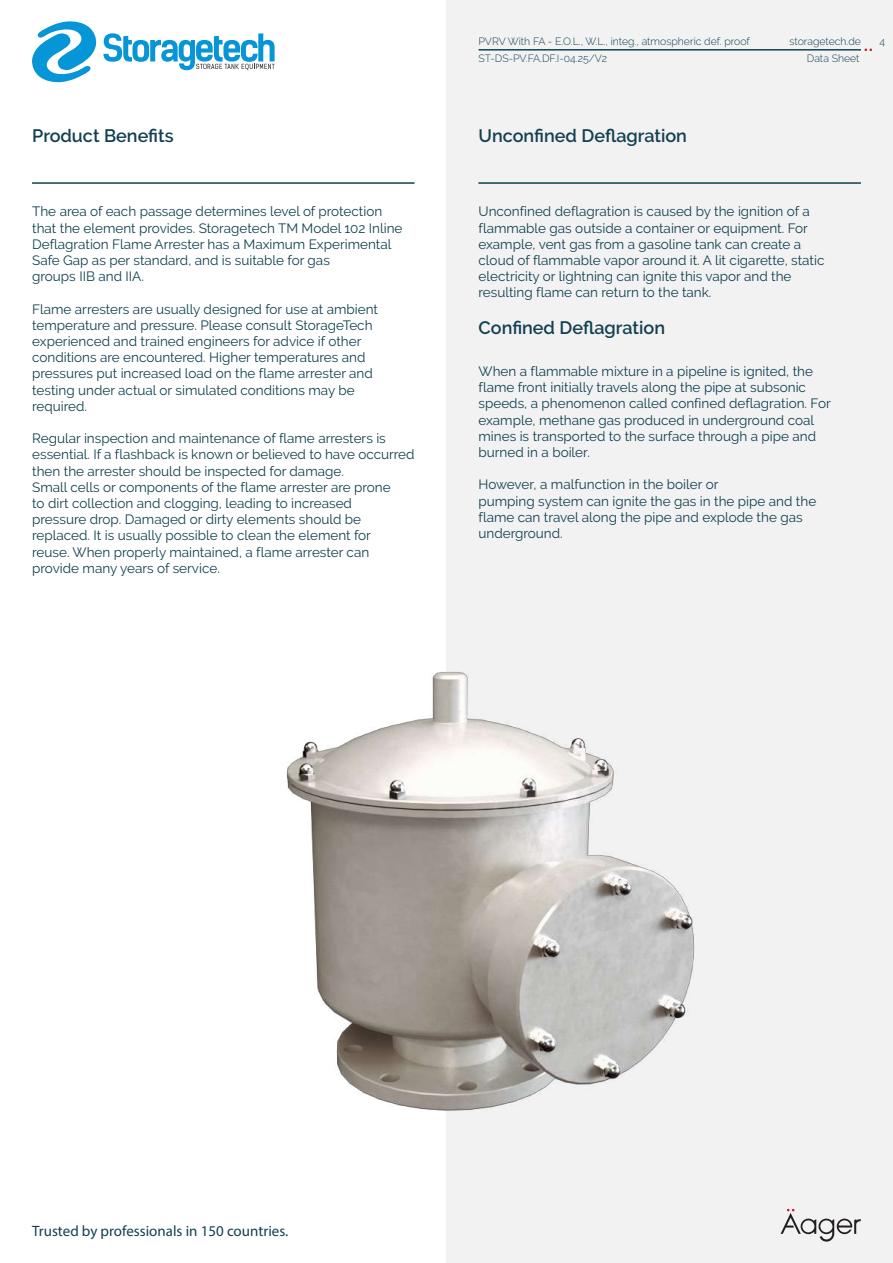
<style>
.page{position:relative;width:893px;height:1263px;background:#fff}
.page>*{position:absolute;margin:0;border:0;box-sizing:border-box;transform-origin:0 0}
.t1{font:600 18px "Raleway";color:#124051}
.t2{font:15px "Myriad Pro";color:#124051}
.t3{font:13.5px/16.2px "Raleway";color:#124051}
.t4{font:300 10.5px/16.6px "Raleway";color:#124051}
</style>
<div class="page">
<div style="left:446px;top:0;width:447px;height:1263px;background:#f2f2f2"></div>
<svg style="left:780px;top:1209px;width:81px;height:32px"></svg>
<svg style="left:864px;top:49px;width:8px;height:2px"></svg>
<hr style="left:479px;top:49px;width:382px;height:2px;background:#124051">
<svg style="left:103px;top:33px;width:172px;height:37px"></svg>
<svg style="left:32px;top:21px;width:64px;height:62px"></svg>
<hr style="left:32px;top:182px;width:383px;height:2px;background:#124051">
<hr style="left:478px;top:182px;width:383px;height:2px;background:#124051">
<img style="left:286px;top:672px;width:409px;height:439px">
<p class="t4" style="left:479px;top:33px;width:273px">PVRV With FA - E.O.L., W.L., integ., atmospheric def. proof<br>ST-DS-PV.FA.DF.I-04.25/V2</p>
<p class="t4" style="left:789px;top:33px;width:73px">storagetech.de</p>
<p class="t4" style="left:807px;top:50px;width:54px">Data Sheet</p>
<p class="t4" style="left:880px;top:33px;width:7px">4</p>
<h1 class="t1" style="left:32px;top:125px;width:143px">Product Benefits</h1>
<h1 class="t1" style="left:479px;top:125px;width:210px">Unconfined Deflagration</h1>
<p class="t3" style="left:32px;top:203px;width:372px">The area of each passage determines level of protection that the element provides. Storagetech TM Model 102 Inline Deflagration Flame Arrester has a Maximum Experimental Safe Gap as per standard, and is suitable for gas<br>groups IIB and IIA.</p>
<p class="t3" style="left:32px;top:301px;width:347px">Flame arresters are usually designed for use at ambient temperature and pressure. Please consult StorageTech experienced and trained engineers for advice if other conditions are encountered. Higher temperatures and pressures put increased load on the flame arrester and testing under actual or simulated conditions may be required.</p>
<p class="t3" style="left:32px;top:430px;width:384px">Regular inspection and maintenance of flame arresters is essential. If a flashback is known or believed to have occurred then the arrester should be inspected for damage.<br>Small cells or components of the flame arrester are prone<br>to dirt collection and clogging, leading to increased<br>pressure drop. Damaged or dirty elements should be replaced. It is usually possible to clean the element for<br>reuse. When properly maintained, a flame arrester can provide many years of service.</p>
<p class="t3" style="left:479px;top:203px;width:347px">Unconfined deflagration is caused by the ignition of a flammable gas outside a container or equipment. For example, vent gas from a gasoline tank can create a cloud of flammable vapor around it. A lit cigarette, static electricity or lightning can ignite this vapor and the resulting flame can return to the tank.</p>
<h1 class="t1" style="left:479px;top:317px;width:188px">Confined Deflagration</h1>
<p class="t3" style="left:479px;top:363px;width:354px">When a flammable mixture in a pipeline is ignited, the flame front initially travels along the pipe at subsonic speeds, a phenomenon called confined deflagration. For example, methane gas produced in underground coal mines is transported to the surface through a pipe and burned in a boiler.</p>
<p class="t3" style="left:479px;top:476px;width:339px">However, a malfunction in the boiler or<br>pumping system can ignite the gas in the pipe and the flame can travel along the pipe and explode the gas underground.</p>
<p class="t2" style="left:32px;top:1222px;width:258px">Trusted by professionals in 150 countries.</p>
</div>
